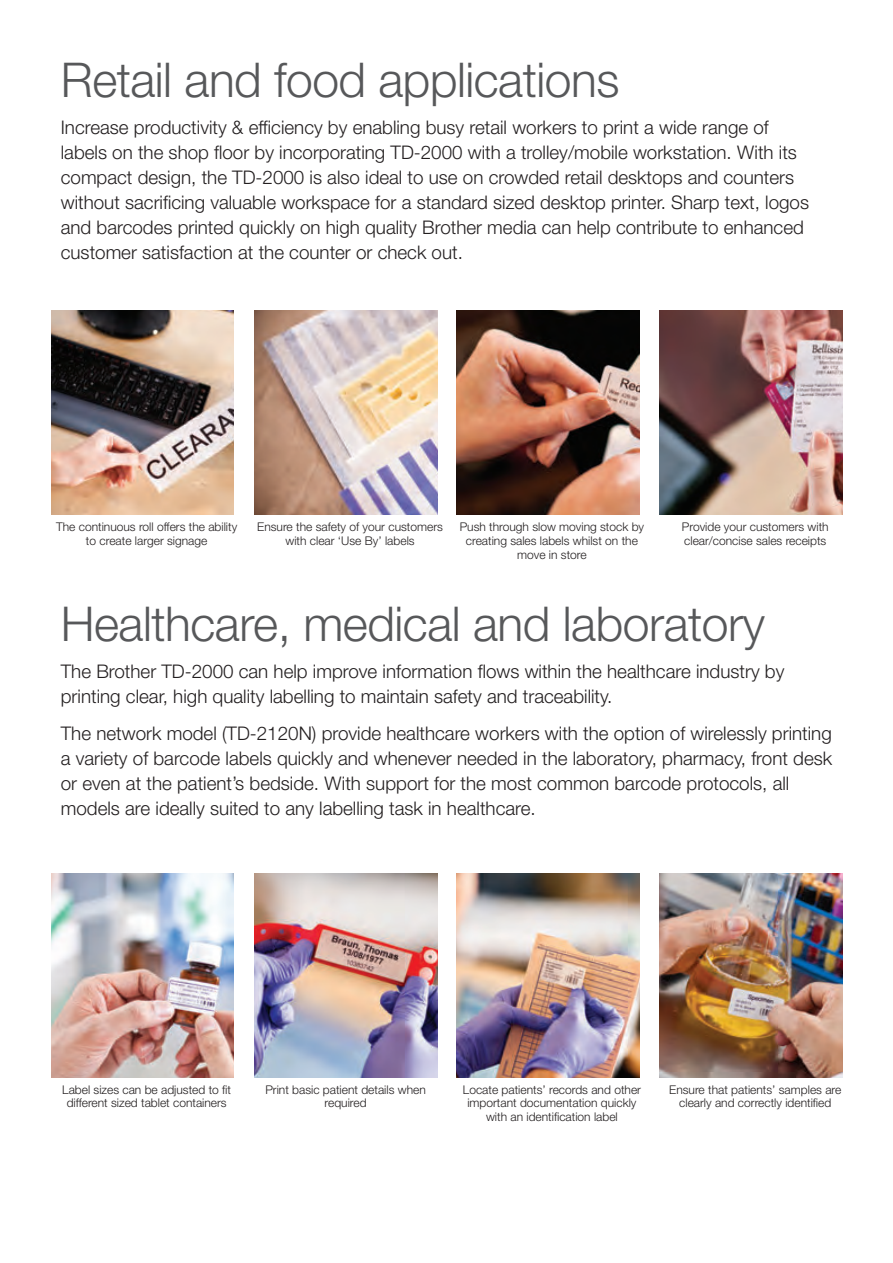
<style>
.page{position:relative;width:893px;height:1263px;background:#fff}
.page>*{position:absolute;margin:0;border:0;box-sizing:border-box;transform-origin:0 0}
.t1{font:300 48px "Helvetica Neue LT Std";letter-spacing:-.01em;color:#57585a}
.t2{font:300 18.75px/25px "Helvetica Neue LT Std";color:#231f20}
.t3{font:300 12px/14.4px "Helvetica Neue LT Std";color:#231f20;text-align:center}
</style>
<div class="page">
<img style="left:51px;top:311px;width:183px;height:204px">
<img style="left:51px;top:874px;width:183px;height:204px">
<img style="left:456px;top:311px;width:183px;height:204px">
<img style="left:456px;top:874px;width:183px;height:204px">
<img style="left:254px;top:311px;width:183px;height:204px">
<img style="left:254px;top:874px;width:183px;height:204px">
<img style="left:660px;top:311px;width:182px;height:204px">
<img style="left:660px;top:874px;width:182px;height:204px">
<h1 class="t1" style="left:61px;top:50px;width:560px">Retail and food applications</h1>
<p class="t2" style="left:61px;top:114px;width:750px">Increase productivity &amp; efficiency by enabling busy retail workers to print a wide range of labels on the shop floor by incorporating TD-2000 with a trolley/mobile workstation. With its compact design, the TD-2000 is also ideal to use on crowded retail desktops and counters without sacrificing valuable workspace for a standard sized desktop printer. Sharp text, logos and barcodes printed quickly on high quality Brother media can help contribute to enhanced customer satisfaction at the counter or check out.</p>
<p class="t3" style="left:56px;top:519px;width:183px">The continuous roll offers the ability to create larger signage</p>
<p class="t3" style="left:257px;top:519px;width:187px">Ensure the safety of your customers with clear ‘Use By’ labels</p>
<p class="t3" style="left:460px;top:519px;width:186px">Push through slow moving stock by creating sales labels whilst on the move in store</p>
<p class="t3" style="left:682px;top:519px;width:148px;text-align:left">Provide your customers with clear/concise sales receipts</p>
<h1 class="t1" style="left:61px;top:595px;width:706px">Healthcare, medical and laboratory</h1>
<p class="t2" style="left:61px;top:658px;width:725px">The Brother TD-2000 can help improve information flows within the healthcare industry by printing clear, high quality labelling to maintain safety and traceability.</p>
<p class="t2" style="left:61px;top:720px;width:773px">The network model (TD-2120N) provide healthcare workers with the option of wirelessly printing a variety of barcode labels quickly and whenever needed in the laboratory, pharmacy, front desk or even at the patient’s bedside. With support for the most common barcode protocols, all models are ideally suited to any labelling task in healthcare.</p>
<p class="t3" style="left:62px;top:1082px;width:170px;line-height:13.5px">Label sizes can be adjusted to fit different sized tablet containers</p>
<p class="t3" style="left:265px;top:1082px;width:162px;line-height:13.5px">Print basic patient details when required</p>
<p class="t3" style="left:463px;top:1082px;width:180px;line-height:13.5px">Locate patients’ records and other important documentation quickly with an identification label</p>
<p class="t3" style="left:669px;top:1082px;width:174px;line-height:13.5px">Ensure that patients’ samples are clearly and correctly identified</p>
</div>
